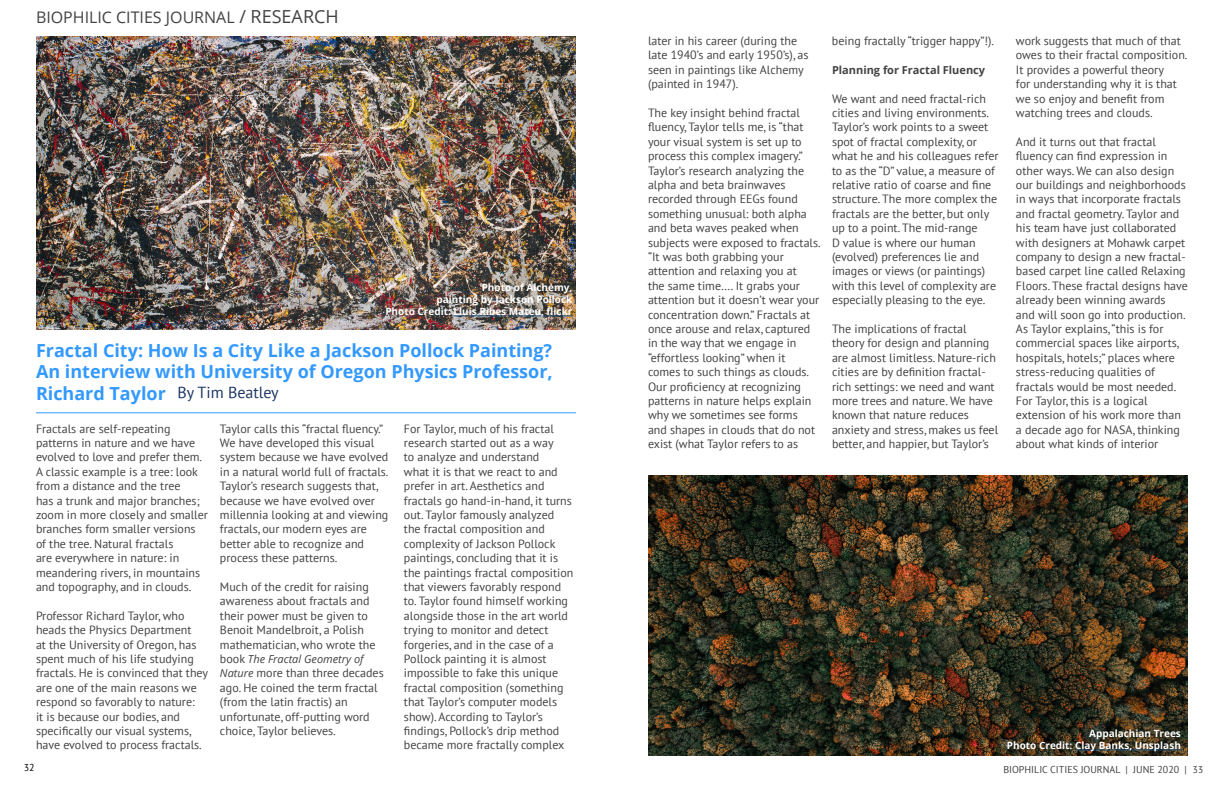
<style>
.page{position:relative;width:1224px;height:792px;background:#fff}
.page>*{position:absolute;margin:0;border:0;box-sizing:border-box;transform-origin:0 0}
.t1{font:700 18px/21.6px "Open Sans";color:#39f;text-align:justify}
.t2{font:16px "Open Sans";color:#434345}
.t3{font:12px/14.4px "PT Sans";color:#434345}
.t4{font:700 11px "Open Sans";color:#434345}
.t5{font:italic 11px "Open Sans";color:#434345}
.t6{font:700 10px/12px "Open Sans";color:#fff;text-align:right}
.t7{font:10px "PT Sans";color:#434345}
.t8{font:10px "PT Sans";color:#000}
.s1{font-size:18px}
.s2{font-family:"PT Sans";font-weight:400;font-size:16px;color:#1c3564}
.s3{font-family:"PT Sans";font-style:normal;font-size:12px}
.s4{font-family:"Open Sans";font-style:italic;font-size:11px}
</style>
<div class="page">
<img style="left:648px;top:476px;width:540px;height:280px">
<hr style="left:1075px;top:750px;width:106px;height:1px;background:#1f4e79">
<hr style="left:36px;top:412px;width:540px;height:1px;background:#39f">
<img style="left:36px;top:36px;width:540px;height:293px">
<hr style="left:454px;top:316px;width:119px;height:1px;background:#1f4e79">
<h2 class="t2" style="left:36px;top:7px;width:304px">BIOPHILIC CITIES JOURNAL <span class="s1">/ RESEARCH</span></h2>
<p class="t6" style="left:385px;top:281px;width:189px">Photo of Alchemy,<br>painting by Jackson Pollock<br>Photo Credit: Lluis Ribes Mateu, flickr</p>
<h1 class="t1" style="left:36px;top:339px;width:518px">Fractal City: How Is a City Like a Jackson Pollock Painting?<br>An interview with University of Oregon Physics Professor, Richard Taylor <span class="s2">By Tim Beatley</span></h1>
<p class="t3" style="left:36px;top:421px;width:173px">Fractals are self-repeating patterns in nature and we have evolved to love and prefer them.<br>A classic example is a tree: look from a distance and the tree<br>has a trunk and major branches; zoom in more closely and smaller branches form smaller versions of the tree. Natural fractals<br>are everywhere in nature: in meandering rivers, in mountains and topography, and in clouds.</p>
<p class="t3" style="left:36px;top:608px;width:174px">Professor Richard Taylor, who heads the Physics Department<br>at the University of Oregon, has spent much of his life studying fractals. He is convinced that they are one of the main reasons we respond so favorably to nature:<br>it is because our bodies, and specifically our visual systems, have evolved to process fractals.</p>
<p class="t3" style="left:220px;top:421px;width:170px">Taylor calls this “fractal fluency.”<br>We have developed this visual system because we have evolved in a natural world full of fractals.<br>Taylor’s research suggests that, because we have evolved over millennia looking at and viewing fractals, our modern eyes are better able to recognize and process these patterns.</p>
<p class="t3" style="left:220px;top:579px;width:157px">Much of the credit for raising awareness about fractals and their power must be given to<br>Benoit Mandelbroit, a Polish mathematician, who wrote the</p>
<p class="t5" style="left:220px;top:651px;width:145px"><span class="s3">book</span> The Fractal Geometry of</p>
<p class="t3" style="left:220px;top:666px;width:165px"><span class="s4">Nature</span> more than three decades ago. He coined the term fractal (from the latin fractis) an unfortunate, off-putting word choice, Taylor believes.</p>
<p class="t3" style="left:404px;top:421px;width:171px">For Taylor, much of his fractal research started out as a way<br>to analyze and understand<br>what it is that we react to and prefer in art. Aesthetics and fractals go hand-in-hand, it turns out. Taylor famously analyzed the fractal composition and complexity of Jackson Pollock paintings, concluding that it is the paintings fractal composition that viewers favorably respond to. Taylor found himself working alongside those in the art world trying to monitor and detect forgeries, and in the case of a<br>Pollock painting it is almost impossible to fake this unique fractal composition (something that Taylor’s computer models show). According to Taylor’s findings, Pollock’s drip method became more fractally complex</p>
<p class="t3" style="left:648px;top:33px;width:162px">later in his career (during the late 1940’s and early 1950’s), as seen in paintings like Alchemy (painted in 1947).</p>
<p class="t3" style="left:648px;top:105px;width:174px">The key insight behind fractal fluency, Taylor tells me, is “that your visual system is set up to process this complex imagery.”<br>Taylor’s research analyzing the alpha and beta brainwaves recorded through EEGs found something unusual: both alpha and beta waves peaked when subjects were exposed to fractals. “It was both grabbing your attention and relaxing you at<br>the same time…. It grabs your attention but it doesn’t wear your concentration down.” Fractals at once arouse and relax, captured in the way that we engage in “effortless looking” when it comes to such things as clouds.<br>Our proficiency at recognizing patterns in nature helps explain why we sometimes see forms<br>and shapes in clouds that do not exist (what Taylor refers to as</p>
<p class="t3" style="left:832px;top:33px;width:164px">being fractally “trigger happy”!).</p>
<p class="t4" style="left:832px;top:62px;width:155px">Planning for Fractal Fluency</p>
<p class="t3" style="left:832px;top:91px;width:168px">We want and need fractal-rich cities and living environments.<br>Taylor’s work points to a sweet spot of fractal complexity, or what he and his colleagues refer to as the “D” value, a measure of relative ratio of coarse and fine structure. The more complex the fractals are the better, but only up to a point. The mid-range<br>D value is where our human (evolved) preferences lie and images or views (or paintings) with this level of complexity are especially pleasing to the eye.</p>
<p class="t3" style="left:832px;top:321px;width:168px">The implications of fractal theory for design and planning are almost limitless. Nature-rich cities are by definition fractal&shy;rich settings: we need and want more trees and nature. We have known that nature reduces anxiety and stress, makes us feel better, and happier, but Taylor’s</p>
<p class="t3" style="left:1016px;top:33px;width:173px">work suggests that much of that owes to their fractal composition.<br>It provides a powerful theory<br>for understanding why it is that we so enjoy and benefit from watching trees and clouds.</p>
<p class="t3" style="left:1016px;top:134px;width:173px">And it turns out that fractal fluency can find expression in other ways. We can also design our buildings and neighborhoods in ways that incorporate fractals and fractal geometry. Taylor and his team have just collaborated with designers at Mohawk carpet company to design a new fractal&shy;based carpet line called Relaxing<br>Floors. These fractal designs have already been winning awards<br>and will soon go into production.<br>As Taylor explains, “this is for commercial spaces like airports, hospitals, hotels;” places where stress-reducing qualities of fractals would be most needed.<br>For Taylor, this is a logical extension of his work more than a decade ago for NASA, thinking about what kinds of interior</p>
<p class="t6" style="left:1007px;top:727px;width:175px">Appalachian Trees<br>Photo Credit: Clay Banks, Unsplash</p>
<p class="t8" style="left:24px;top:761px;width:12px">32</p>
<p class="t7" style="left:1003px;top:763px;width:201px">BIOPHILIC CITIES JOURNAL | JUNE 2020 | 33</p>
</div>
